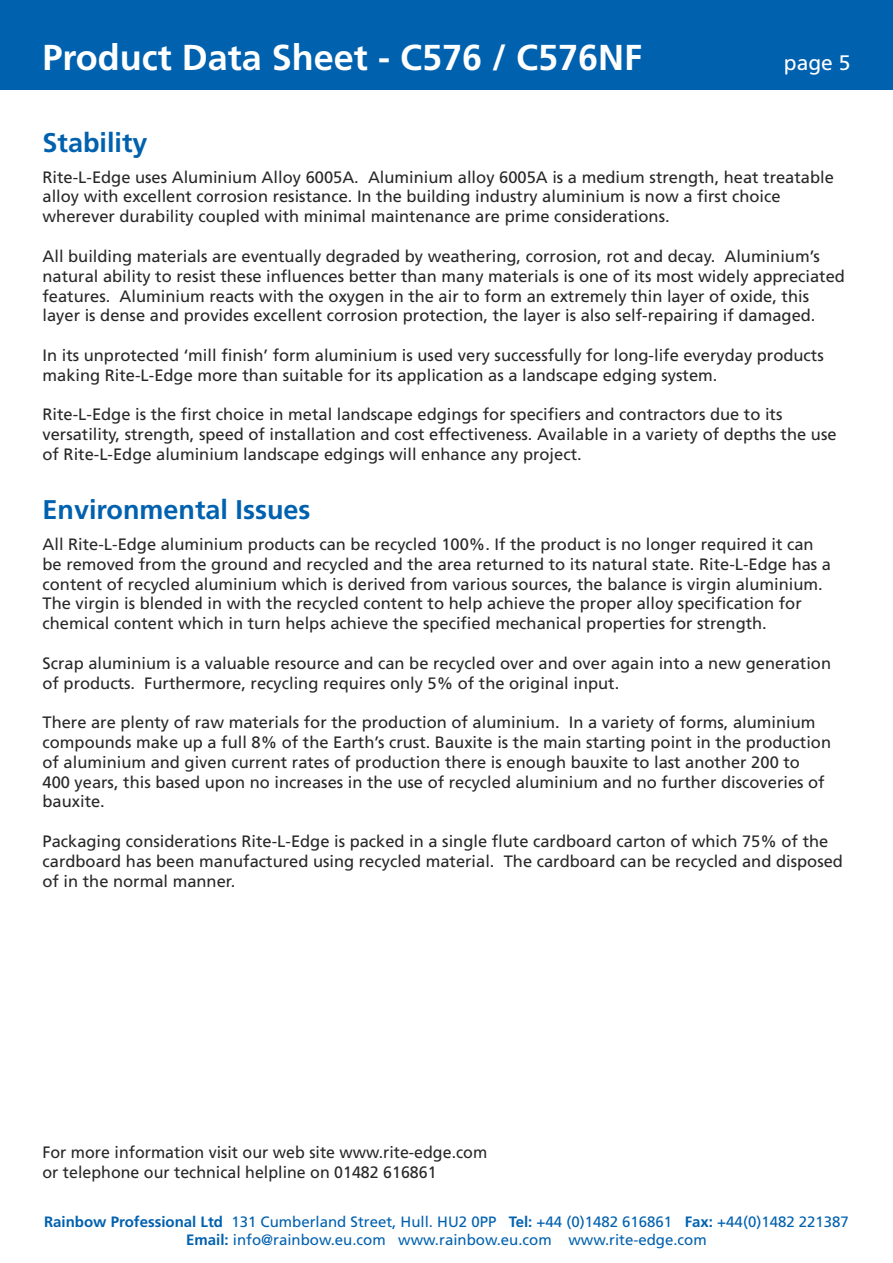
<style>
.page{position:relative;width:893px;height:1263px;background:#fff}
.page>*{position:absolute;margin:0;border:0;box-sizing:border-box;transform-origin:0 0}
.t1{font:700 36px "Frutiger LT Std";color:#fff}
.t2{font:700 27px "Frutiger LT Std";color:#0061af}
.t3{font:21px "Frutiger LT Std";color:#fff}
.t4{font:16.5px/19.8px "Frutiger LT Std";color:#292829}
.t5{font:15px/18px "Frutiger LT Std";color:#0061af;text-align:center}
.s1{font-weight:700}
</style>
<div class="page">
<div style="left:0;top:0;width:893px;height:89px;background:#0061af"></div>
<h1 class="t1" style="left:43px;top:36px;width:601px">Product Data Sheet - C576 / C576NF</h1>
<p class="t3" style="left:784px;top:51px;width:68px">page 5</p>
<h2 class="t2" style="left:43px;top:127px;width:107px">Stability</h2>
<p class="t4" style="left:43px;top:167px;width:793px">Rite-L-Edge uses Aluminium Alloy 6005A. Aluminium alloy 6005A is a medium strength, heat treatable alloy with excellent corrosion resistance. In the building industry aluminium is now a first choice wherever durability coupled with minimal maintenance are prime considerations.</p>
<p class="t4" style="left:43px;top:246px;width:804px">All building materials are eventually degraded by weathering, corrosion, rot and decay. Aluminium’s natural ability to resist these influences better than many materials is one of its most widely appreciated features. Aluminium reacts with the oxygen in the air to form an extremely thin layer of oxide, this layer is dense and provides excellent corrosion protection, the layer is also self-repairing if damaged.</p>
<p class="t4" style="left:43px;top:345px;width:783px">In its unprotected ‘mill finish’ form aluminium is used very successfully for long-life everyday products making Rite-L-Edge more than suitable for its application as a landscape edging system.</p>
<p class="t4" style="left:43px;top:405px;width:795px">Rite-L-Edge is the first choice in metal landscape edgings for specifiers and contractors due to its versatility, strength, speed of installation and cost effectiveness. Available in a variety of depths the use of Rite-L-Edge aluminium landscape edgings will enhance any project.</p>
<h2 class="t2" style="left:43px;top:494px;width:270px">Environmental Issues</h2>
<p class="t4" style="left:43px;top:534px;width:790px">All Rite-L-Edge aluminium products can be recycled 100%. If the product is no longer required it can be removed from the ground and recycled and the area returned to its natural state. Rite-L-Edge has a content of recycled aluminium which is derived from various sources, the balance is virgin aluminium.<br>The virgin is blended in with the recycled content to help achieve the proper alloy specification for chemical content which in turn helps achieve the specified mechanical properties for strength.</p>
<p class="t4" style="left:43px;top:653px;width:790px">Scrap aluminium is a valuable resource and can be recycled over and over again into a new generation of products. Furthermore, recycling requires only 5% of the original input.</p>
<p class="t4" style="left:43px;top:713px;width:790px">There are plenty of raw materials for the production of aluminium. In a variety of forms, aluminium compounds make up a full 8% of the Earth’s crust. Bauxite is the main starting point in the production of aluminium and given current rates of production there is enough bauxite to last another 200 to 400 years, this based upon no increases in the use of recycled aluminium and no further discoveries of bauxite.</p>
<p class="t4" style="left:43px;top:831px;width:802px">Packaging considerations Rite-L-Edge is packed in a single flute cardboard carton of which 75% of the cardboard has been manufactured using recycled material. The cardboard can be recycled and disposed of in the normal manner.</p>
<p class="t4" style="left:43px;top:1143px;width:446px">For more information visit our web site www.rite-edge.com or telephone our technical helpline on 01482 616861</p>
<p class="t5" style="left:44px;top:1213px;width:806px"><span class="s1">Rainbow Professional Ltd</span> 131 Cumberland Street, Hull. HU2 0PP <span class="s1">Tel:</span> +44 (0)1482 616861 <span class="s1">Fax:</span> +44(0)1482 221387<br><span class="s1">Email:</span> info@rainbow.eu.com www.rainbow.eu.com www.rite-edge.com</p>
</div>
